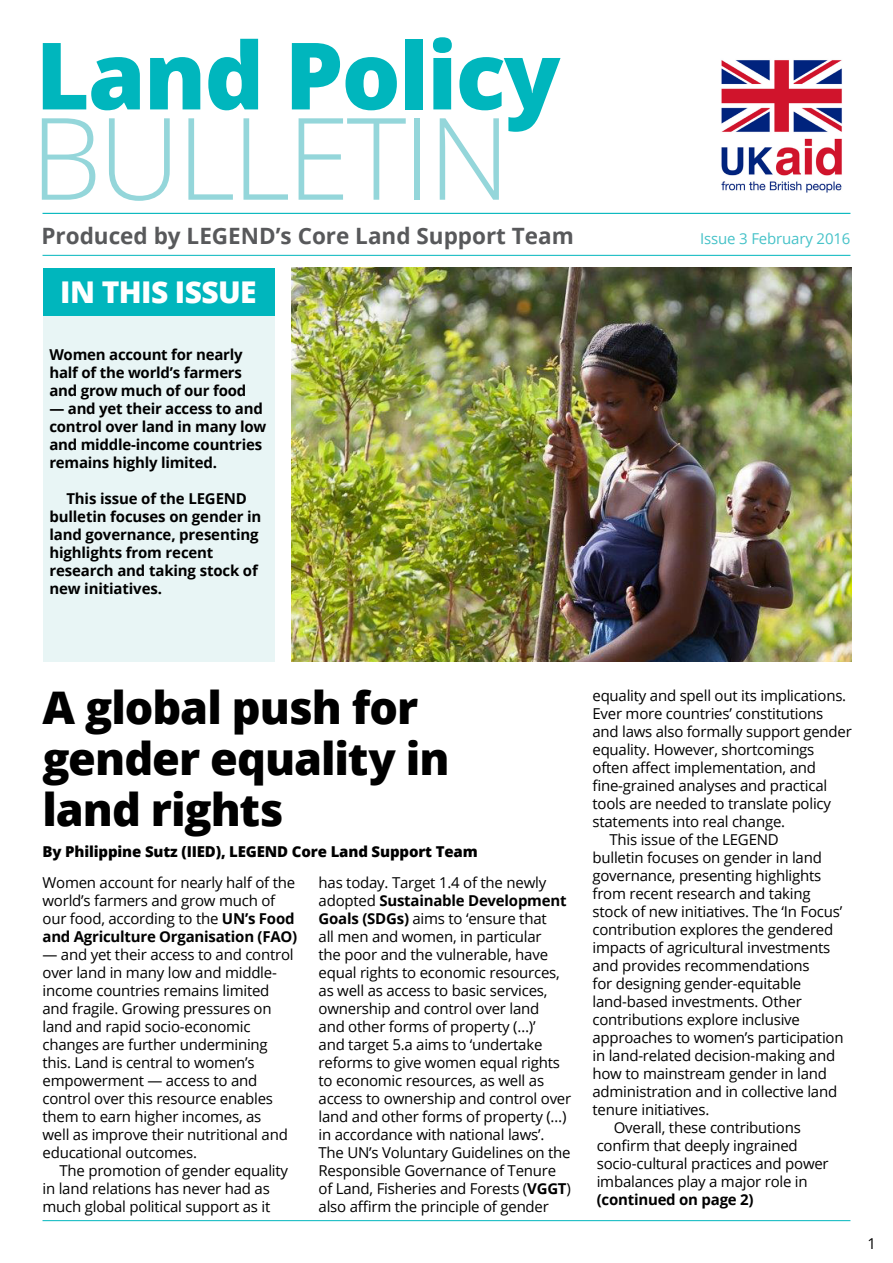
<style>
.page{position:relative;width:893px;height:1263px;background:#fff}
.page>*{position:absolute;margin:0;border:0;box-sizing:border-box;transform-origin:0 0}
.t1{font:300 114px "Open Sans";letter-spacing:-.03em;color:#94d6da}
.t2{font:800 93px "Open Sans";letter-spacing:-.02em;color:#00b6bd}
.t3{font:800 45px/51px "Open Sans";letter-spacing:-.025em;color:#000}
.t4{font:800 30px "Open Sans";letter-spacing:-.02em;color:#fff}
.t5{font:700 22.5px "Open Sans";color:#58595b}
.t6{font:15px/18px "Open Sans";letter-spacing:-.015em;color:#000}
.t7{font:700 15px/18px "Open Sans";letter-spacing:-.015em;color:#000}
.t8{font:800 15px "Open Sans";letter-spacing:-.01em;color:#000}
.t9{font:15px "Open Sans";letter-spacing:-.01em;color:#46c2c8}
.s1{font-weight:700}
</style>
<div class="page">
<hr style="left:43px;top:1220px;width:807px;height:1px;background:#00b6bd">
<hr style="left:43px;top:213px;width:807px;height:1px;background:#00b6bd">
<hr style="left:43px;top:255px;width:807px;height:1px;background:#00b6bd">
<img style="left:721px;top:60px;width:121px;height:133px">
<div style="left:43px;top:305px;width:232px;height:356px;background:#e8f5f5"></div>
<div style="left:43px;top:268px;width:231px;height:47px;background:#00b6bd"></div>
<img style="left:292px;top:268px;width:560px;height:393px">
<h2 class="t2" style="left:36px;top:5px;width:526px">Land Policy</h2>
<h1 class="t1" style="left:30px;top:80px;width:482px">BULLETIN</h1>
<h3 class="t5" style="left:41px;top:220px;width:534px">Produced by LEGEND’s Core Land Support Team</h3>
<p class="t9" style="left:700px;top:228px;width:152px">Issue 3 February 2016</p>
<h3 class="t4" style="left:60px;top:269px;width:198px">IN THIS ISSUE</h3>
<p class="t7" style="left:49px;top:345px;width:198px">Women account for nearly half of the world’s farmers and grow much of our food</p>
<p class="t7" style="left:49px;top:399px;width:219px">— and yet their access to and control over land in many low and middle-income countries remains highly limited.</p>
<p class="t7" style="left:49px;top:489px;width:214px;text-indent:17px">This issue of the LEGEND bulletin focuses on gender in land governance, presenting highlights from recent research and taking stock of new initiatives.</p>
<h3 class="t3" style="left:43px;top:680px;width:409px">A global push for gender equality in land rights</h3>
<p class="t8" style="left:43px;top:840px;width:437px">By Philippine Sutz (IIED), LEGEND Core Land Support Team</p>
<p class="t6" style="left:43px;top:873px;width:256px">Women account for nearly half of the world’s farmers and grow much of our food, according to the <span class="s1">UN’s Food and Agriculture Organisation (FAO)</span></p>
<p class="t6" style="left:43px;top:945px;width:253px">— and yet their access to and control over land in many low and middle&shy;income countries remains limited and fragile. Growing pressures on land and rapid socio-economic changes are further undermining this. Land is central to women’s empowerment — access to and control over this resource enables them to earn higher incomes, as<br>well as improve their nutritional and educational outcomes.</p>
<p class="t6" style="left:43px;top:1161px;width:247px;text-indent:17px">The promotion of gender equality in land relations has never had as much global political support as it</p>
<p class="t6" style="left:319px;top:873px;width:254px">has today. Target 1.4 of the newly adopted <span class="s1">Sustainable Development Goals (SDGs)</span> aims to ‘ensure that<br>all men and women, in particular<br>the poor and the vulnerable, have equal rights to economic resources, as well as access to basic services, ownership and control over land<br>and other forms of property (…)’<br>and target 5.a aims to ‘undertake reforms to give women equal rights to economic resources, as well as access to ownership and control over land and other forms of property (…) in accordance with national laws’.<br>The UN’s Voluntary Guidelines on the Responsible Governance of Tenure of Land, Fisheries and Forests (<span class="s1">VGGT</span>) also affirm the principle of gender</p>
<p class="t6" style="left:592px;top:686px;width:255px">equality and spell out its implications.</p>
<p class="t6" style="left:592px;top:704px;width:232px">Ever more countries’ constitutions</p>
<p class="t6" style="left:592px;top:722px;width:261px">and laws also formally support gender</p>
<p class="t6" style="left:592px;top:740px;width:223px">equality. However, shortcomings</p>
<p class="t6" style="left:592px;top:758px;width:225px">often affect implementation, and</p>
<p class="t6" style="left:592px;top:776px;width:236px">fine-grained analyses and practical</p>
<p class="t6" style="left:592px;top:794px;width:240px">tools are needed to translate policy</p>
<p class="t6" style="left:592px;top:812px;width:194px">statements into real change.</p>
<p class="t6" style="left:609px;top:830px;width:171px">This issue of the LEGEND</p>
<p class="t6" style="left:592px;top:848px;width:231px">bulletin focuses on gender in land</p>
<p class="t6" style="left:592px;top:866px;width:230px">governance, presenting highlights</p>
<p class="t6" style="left:592px;top:884px;width:220px">from recent research and taking</p>
<p class="t6" style="left:592px;top:902px;width:251px">stock of new initiatives. The ‘In Focus’</p>
<p class="t6" style="left:592px;top:920px;width:242px">contribution explores the gendered</p>
<p class="t6" style="left:592px;top:938px;width:239px">impacts of agricultural investments</p>
<p class="t6" style="left:592px;top:956px;width:219px">and provides recommendations</p>
<p class="t6" style="left:592px;top:974px;width:210px">for designing gender-equitable</p>
<p class="t6" style="left:592px;top:992px;width:211px">land-based investments. Other</p>
<p class="t6" style="left:592px;top:1010px;width:209px">contributions explore inclusive</p>
<p class="t6" style="left:592px;top:1028px;width:253px">approaches to women’s participation</p>
<p class="t6" style="left:592px;top:1046px;width:244px">in land-related decision-making and</p>
<p class="t6" style="left:592px;top:1064px;width:236px">how to mainstream gender in land</p>
<p class="t6" style="left:592px;top:1082px;width:246px">administration and in collective land</p>
<p class="t6" style="left:592px;top:1100px;width:118px">tenure initiatives.</p>
<p class="t6" style="left:614px;top:1118px;width:189px">Overall, these contributions</p>
<p class="t6" style="left:597px;top:1136px;width:202px">confirm that deeply ingrained</p>
<p class="t6" style="left:597px;top:1154px;width:234px">socio-cultural practices and power</p>
<p class="t6" style="left:597px;top:1172px;width:212px">imbalances play a major role in</p>
<p class="t7" style="left:597px;top:1190px;width:158px">(continued on page 2)</p>
<p class="t6" style="left:867px;top:1234px;width:10px">1</p>
</div>
